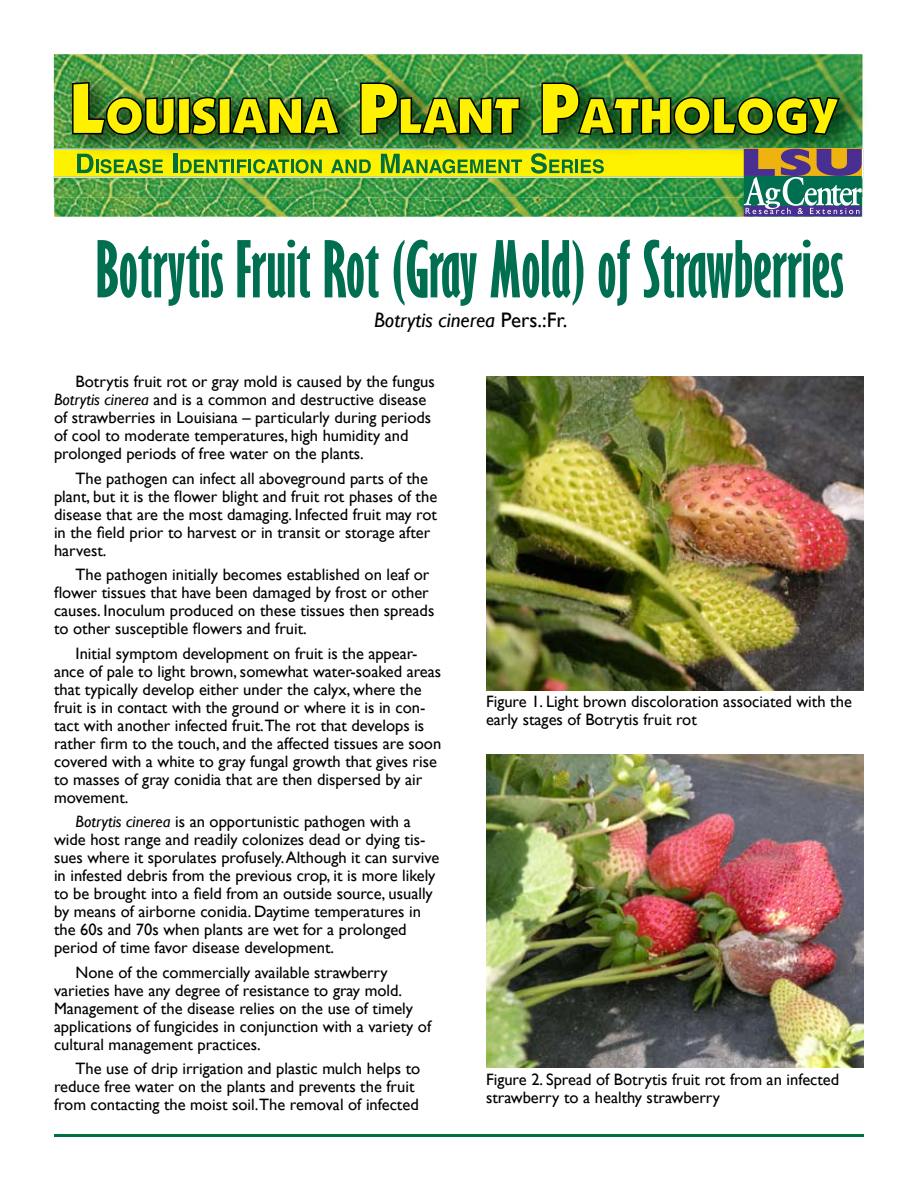
<style>
.page{position:relative;width:918px;height:1188px;background:#fff}
.page>*{position:absolute;margin:0;border:0;box-sizing:border-box;transform-origin:0 0}
.t1{font:700 extra-condensed 72px "Gill Sans";color:#006f51}
.t2{font:italic 21px "Gill Sans";color:#000}
.t3{font:16.5px/18px "Gill Sans";color:#000}
.s1{font-style:normal}
.s2{font-style:italic}
</style>
<div class="page">
<hr style="left:54px;top:1134px;width:810px;height:3px;background:#00703c">
<img style="left:54px;top:54px;width:808px;height:163px">
<img style="left:54px;top:55px;width:810px;height:123px">
<img style="left:72px;top:82px;width:268px;height:53px">
<img style="left:360px;top:83px;width:160px;height:52px">
<img style="left:541px;top:83px;width:299px;height:52px">
<div style="left:744px;top:206px;width:118px;height:10px;background:#492f92"></div>
<img style="left:54px;top:149px;width:809px;height:65px">
<img style="left:486px;top:376px;width:378px;height:315px">
<img style="left:486px;top:755px;width:378px;height:313px">
<h1 class="t1" style="left:96px;top:225px;width:750px">Botrytis Fruit Rot (Gray Mold) of Strawberries</h1>
<p class="t2" style="left:374px;top:308px;width:195px">Botrytis cinerea <span class="s1">Pers.:Fr.</span></p>
<p class="t3" style="left:54px;top:373px;width:382px;text-indent:22px">Botrytis fruit rot or gray mold is caused by the fungus <span class="s2">Botrytis cinerea</span> and is a common and destructive disease of strawberries in Louisiana – particularly during periods of cool to moderate temperatures, high humidity and prolonged periods of free water on the plants.</p>
<p class="t3" style="left:54px;top:470px;width:385px;text-indent:22px">The pathogen can infect all aboveground parts of the plant, but it is the flower blight and fruit rot phases of the disease that are the most damaging. Infected fruit may rot in the field prior to harvest or in transit or storage after harvest.</p>
<p class="t3" style="left:54px;top:566px;width:382px;text-indent:22px">The pathogen initially becomes established on leaf or flower tissues that have been damaged by frost or other causes. Inoculum produced on these tissues then spreads to other susceptible flowers and fruit.</p>
<p class="t3" style="left:54px;top:645px;width:389px;text-indent:22px">Initial symptom development on fruit is the appear&shy;ance of pale to light brown, somewhat water-soaked areas that typically develop either under the calyx, where the fruit is in contact with the ground or where it is in con&shy;tact with another infected fruit.The rot that develops is rather firm to the touch, and the affected tissues are soon covered with a white to gray fungal growth that gives rise to masses of gray conidia that are then dispersed by air movement.</p>
<p class="t3" style="left:54px;top:813px;width:387px;text-indent:22px"><span class="s2">Botrytis cinerea</span> is an opportunistic pathogen with a wide host range and readily colonizes dead or dying tis&shy;sues where it sporulates profusely. Although it can survive in infested debris from the previous crop, it is more likely to be brought into a field from an outside source, usually by means of airborne conidia. Daytime temperatures in the 60s and 70s when plants are wet for a prolonged period of time favor disease development.</p>
<p class="t3" style="left:54px;top:964px;width:379px;text-indent:22px">None of the commercially available strawberry varieties have any degree of resistance to gray mold.<br>Management of the disease relies on the use of timely applications of fungicides in conjunction with a variety of cultural management practices.</p>
<p class="t3" style="left:54px;top:1060px;width:368px;text-indent:22px">The use of drip irrigation and plastic mulch helps to reduce free water on the plants and prevents the fruit from contacting the moist soil.The removal of infected</p>
<p class="t3" style="left:486px;top:693px;width:367px">Figure 1. Light brown discoloration associated with the early stages of Botrytis fruit rot</p>
<p class="t3" style="left:486px;top:1070px;width:355px">Figure 2. Spread of Botrytis fruit rot from an infected strawberry to a healthy strawberry</p>
</div>
